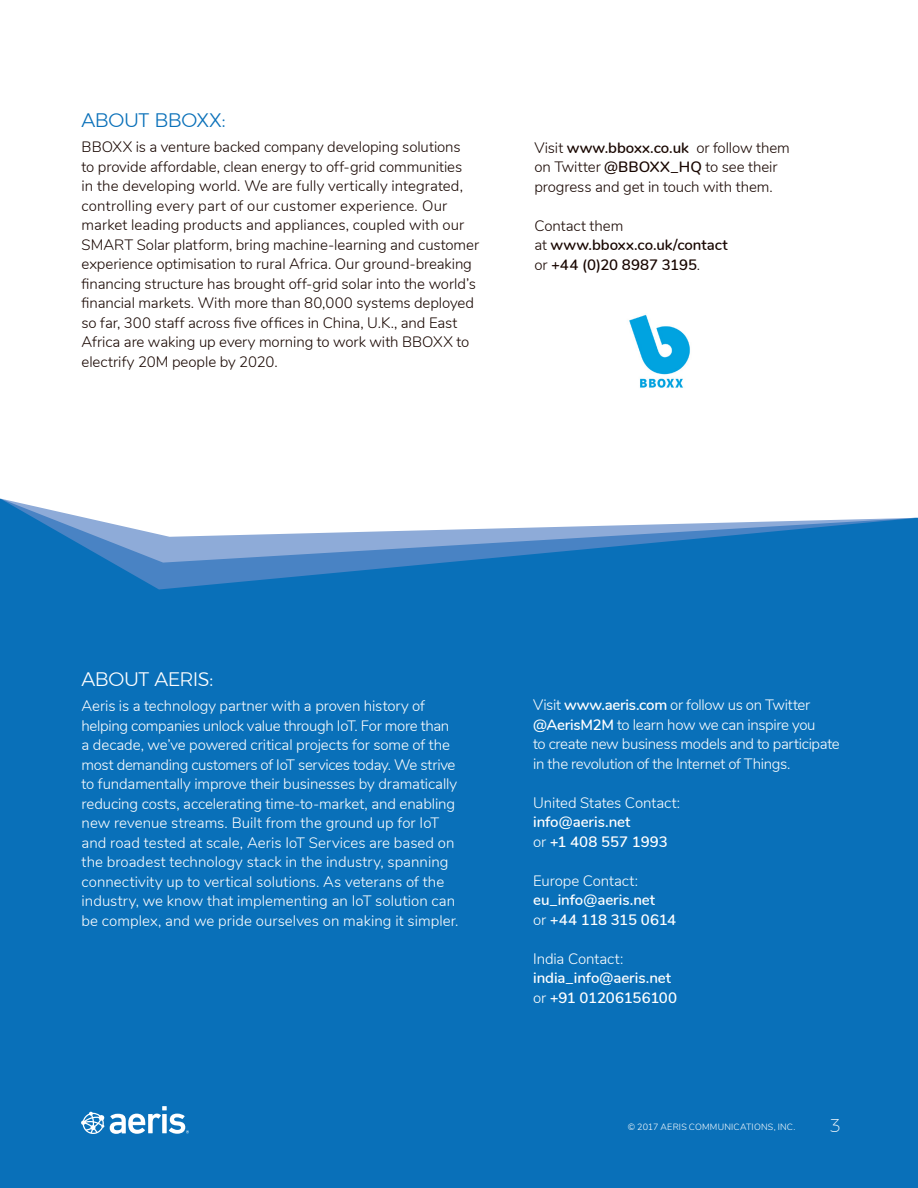
<style>
.page{position:relative;width:918px;height:1188px;background:#fff}
.page>*{position:absolute;margin:0;border:0;box-sizing:border-box;transform-origin:0 0}
.t1{font:300 19.5px "Montserrat";letter-spacing:-.02em;color:#0970b9}
.t2{font:300 19.5px "Montserrat";letter-spacing:-.025em;color:#fff}
.t3{font:200 18px "Montserrat";color:#fff}
.Pullquote_Complete{font:300 15px/19.5px "Nunito";letter-spacing:-.005em;color:#180600}
.t4{font:300 15px/19.5px "Nunito";letter-spacing:-.005em;color:#fff}
.t5{font:300 15px/19.5px "Nunito";letter-spacing:-.025em;color:#fff}
.t6{font:600 15px/19.5px "Nunito";letter-spacing:-.005em;color:#fff}
.Pullquote_Complete-2{font:600 15px/19.5px "Nunito";color:#180600}
.t7{font:300 9px "Nunito";letter-spacing:.025em;color:#fff}
.s1{font-weight:600}
.s2{font-weight:300}
</style>
<div class="page">
<img style="left:629px;top:314px;width:61px;height:74px">
<div style="left:0;top:589px;width:918px;height:599px;background:#0970b9"></div>
<svg style="left:0;top:563px;width:918px;height:26px;fill:#0970b9"></svg>
<svg style="left:0;top:537px;width:918px;height:26px"></svg>
<svg style="left:0;top:498px;width:918px;height:39px"></svg>
<svg style="left:81px;top:1106px;width:108px;height:28px"></svg>
<p class="t1" style="left:82px;top:105px;width:146px">ABOUT BBOXX:</p>
<p class="Pullquote_Complete" style="left:82px;top:137px;width:399px">BBOXX is a venture backed company developing solutions<br>to provide affordable, clean energy to off-grid communities<br>in the developing world. We are fully vertically integrated, controlling every part of our customer experience. Our market leading products and appliances, coupled with our SMART Solar platform, bring machine-learning and customer experience optimisation to rural Africa. Our ground-breaking financing structure has brought off-grid solar into the world’s financial markets. With more than 80,000 systems deployed so far, 300 staff across five offices in China, U.K., and East Africa are waking up every morning to work with BBOXX to electrify 20M people by 2020.</p>
<p class="Pullquote_Complete" style="left:534px;top:137px;width:257px">Visit <span class="s1">www.bboxx.co.uk</span> or follow them on Twitter <span class="s1">@BBOXX_HQ</span> to see their progress and get in touch with them.</p>
<p class="Pullquote_Complete-2" style="left:534px;top:215px;width:195px"><span class="s2">Contact them<br>at</span> www.bboxx.co.uk/contact <span class="s2">or</span> +44 (0)20 8987 3195<span class="s2">.</span></p>
<p class="t2" style="left:82px;top:664px;width:133px">ABOUT AERIS:</p>
<p class="t4" style="left:82px;top:695px;width:378px">Aeris is a technology partner with a proven history of helping companies unlock value through IoT. For more than a decade, we’ve powered critical projects for some of the most demanding customers of IoT services today. We strive to fundamentally improve their businesses by dramatically reducing costs, accelerating time-to-market, and enabling new revenue streams. Built from the ground up for IoT and road tested at scale, Aeris IoT Services are based on the broadest technology stack in the industry, spanning connectivity up to vertical solutions. As veterans of the industry, we know that implementing an IoT solution can be complex, and we pride ourselves on making it simpler.</p>
<p class="t5" style="left:533px;top:695px;width:308px">Visit <span class="s1">www.aeris.com</span> or follow us on Twitter <span class="s1">@AerisM2M</span> to learn how we can inspire you<br>to create new business models and to participate in the revolution of the Internet of Things.</p>
<p class="t6" style="left:533px;top:792px;width:149px"><span class="s2">United States Contact: </span>info@aeris.net<br><span class="s2">or</span> +1 408 557 1993</p>
<p class="t6" style="left:533px;top:870px;width:145px"><span class="s2">Europe Contact: </span>eu_info@aeris.net<br><span class="s2">or</span> +44 118 315 0614</p>
<p class="t6" style="left:533px;top:948px;width:146px"><span class="s2">India Contact: </span>india_info@aeris.net <span class="s2">or</span> +91 01206156100</p>
<p class="t7" style="left:628px;top:1120px;width:169px">© 2017 AERIS COMMUNICATIONS, INC.</p>
<p class="t3" style="left:830px;top:1112px;width:12px">3</p>
</div>
